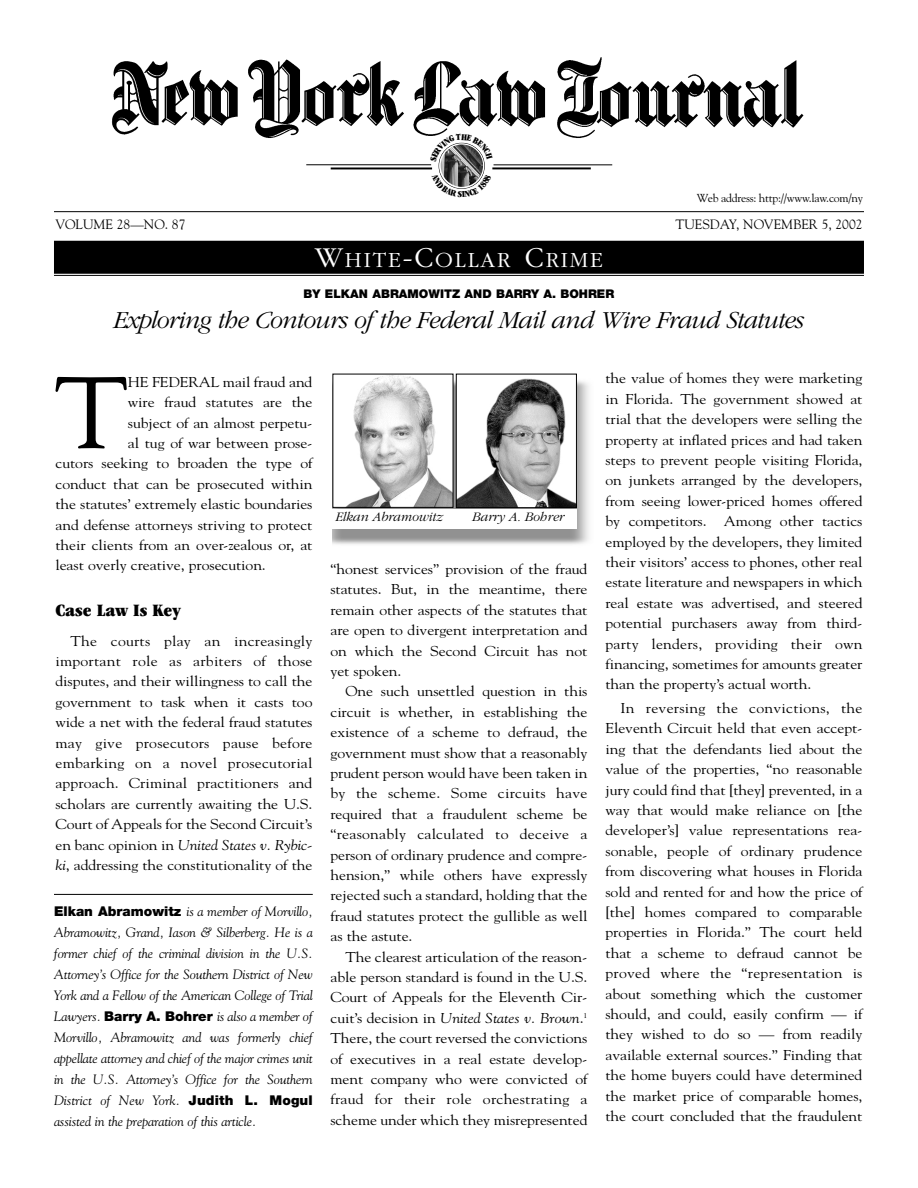
<style>
.page{position:relative;width:918px;height:1188px;background:#fff}
.page>*{position:absolute;margin:0;border:0;box-sizing:border-box;transform-origin:0 0}
.t1{font:101.1px "Goudy";color:#000;scale:1.1 1}
.t2{font:italic 300 25.5px "Garamond";letter-spacing:-.035em;color:#000}
.t3{font:300 22.5px "Garamond";letter-spacing:.08em;color:#fff}
.t4{font:ultra-condensed 18px "Garamond";letter-spacing:-.005em;color:#000;scale:1.1 1}
.t5{font:14.25px/20.4px "Goudy";letter-spacing:-.005em;color:#000;text-align:justify;scale:1.1 1}
.t6{font:italic 13.5px/21px "Goudy";letter-spacing:-.01em;color:#000;text-align:justify}
.t7{font:13.5px "Goudy";color:#000}
.t8{font:italic 300 13.5px "Garamond";letter-spacing:-.005em;color:#000}
.t9{font:900 12px "Helvetica Neue";color:#000}
.t10{font:11.55px "Goudy";letter-spacing:-.02em;color:#000}
.s1{font-size:30px}
.s2{font-style:italic}
.s3{font-family:"Helvetica Neue";font-weight:900;font-style:normal}
</style>
<div class="page">
<img style="left:112px;top:57px;width:692px;height:81px">
<hr style="left:331px;top:168px;width:101px;height:1px;background:#000">
<hr style="left:306px;top:165px;width:125px;height:1px;background:#000">
<hr style="left:494px;top:165px;width:118px;height:1px;background:#000">
<hr style="left:492px;top:167px;width:99px;height:2px;background:#000">
<img style="left:441px;top:145px;width:42px;height:42px;border-radius:50%">
<hr style="left:54px;top:211px;width:810px;height:1px;background:#000">
<div style="left:54px;top:241px;width:810px;height:33px;background:#000"></div>
<hr style="left:54px;top:275px;width:810px;height:1px;background:#000">
<hr style="left:54px;top:894px;width:259px;height:1px;background:#000">
<img style="left:332px;top:379px;width:257px;height:165px">
<img style="left:335px;top:376px;width:116px;height:130px">
<img style="left:458px;top:378px;width:117px;height:128px">
<div style="left:456px;top:374px;width:121px;height:134px;border:1px solid #000"></div>
<div style="left:332px;top:510px;width:245px;height:19px;background:#fff"></div>
<svg style="left:430px;top:134px;width:63px;height:28px"></svg>
<svg style="left:439px;top:173px;width:45px;height:16px"></svg>
<p class="t10" style="left:697px;top:193px;width:168px">Web address: http://www.law.com/ny</p>
<p class="t7" style="left:56px;top:219px;width:131px">VOLUME 28—NO. 87</p>
<p class="t7" style="left:675px;top:219px;width:189px">TUESDAY, NOVEMBER 5, 2002</p>
<h3 class="t3" style="left:315px;top:251px;width:290px"><span class="s1">W</span>HITE<span class="s1">-C</span>OLLAR <span class="s1">C</span>RIME</h3>
<p class="t9" style="left:304px;top:290px;width:312px">BY ELKAN ABRAMOWITZ AND BARRY A. BOHRER</p>
<h2 class="t2" style="left:113px;top:310px;width:692px">Exploring the Contours of the Federal Mail and Wire Fraud Statutes</h2>
<h1 class="t1" style="left:54px;top:373px;width:69px">T</h1>
<p class="t5" style="left:128px;top:373px;width:169px">HE FEDERAL mail fraud and</p>
<p class="t5" style="left:128px;top:393px;width:169px">wire fraud statutes are the</p>
<p class="t5" style="left:128px;top:414px;width:169px">subject of an almost perpetu-</p>
<p class="t5" style="left:128px;top:434px;width:169px">al tug of war between prose-</p>
<p class="t5" style="left:56px;top:454px;width:235px">cutors seeking to broaden the type of</p>
<p class="t5" style="left:56px;top:475px;width:235px">conduct that can be prosecuted within</p>
<p class="t5" style="left:56px;top:495px;width:235px">the statutes’ extremely elastic boundaries</p>
<p class="t5" style="left:56px;top:516px;width:235px">and defense attorneys striving to protect</p>
<p class="t5" style="left:56px;top:536px;width:235px">their clients from an over-zealous or, at</p>
<p class="t5" style="left:56px;top:556px;width:193px">least overly creative, prosecution.</p>
<p class="t4" style="left:56px;top:604px;width:116px">Case Law Is Key</p>
<p class="t5" style="left:56px;top:632px;width:235px;text-indent:15px">The courts play an increasingly important role as arbiters of those disputes, and their willingness to call the government to task when it casts too wide a net with the federal fraud statutes may give prosecutors pause before embarking on a novel prosecutorial approach. Criminal practitioners and scholars are currently awaiting the U.S.<br>Court of Appeals for the Second Circuit’s en banc opinion in <span class="s2">United States v. Rybic&shy;ki</span>, addressing the constitutionality of the</p>
<p class="t6" style="left:54px;top:902px;width:260px"><span class="s3">Elkan Abramowitz</span> is a member of Morvillo, Abramowitz, Grand, Iason &amp; Silberberg. He is a former chief of the criminal division in the U.S.<br>Attorney’s Office for the Southern District of New York and a Fellow of the American College of Trial Lawyers. <span class="s3">Barry A. Bohrer</span> is also a member of Morvillo, Abramowitz and was formerly chief appellate attorney and chief of the major crimes unit in the U.S. Attorney’s Office for the Southern District of New York. <span class="s3">Judith L. Mogul </span>assisted in the preparation of this article.</p>
<p class="t8" style="left:335px;top:511px;width:109px">Elkan Abramowitz</p>
<p class="t8" style="left:472px;top:511px;width:94px">Barry A. Bohrer</p>
<p class="t5" style="left:331px;top:560px;width:235px">“honest services” provision of the fraud statutes. But, in the meantime, there remain other aspects of the statutes that are open to divergent interpretation and on which the Second Circuit has not yet spoken.</p>
<p class="t5" style="left:331px;top:682px;width:235px;text-indent:15px">One such unsettled question in this circuit is whether, in establishing the existence of a scheme to defraud, the government must show that a reasonably prudent person would have been taken in by the scheme. Some circuits have required that a fraudulent scheme be “reasonably calculated to deceive a person of ordinary prudence and compre&shy;hension,” while others have expressly rejected such a standard, holding that the fraud statutes protect the gullible as well as the astute.</p>
<p class="t5" style="left:330px;top:948px;width:235px;text-indent:15px">The clearest articulation of the reason&shy;able person standard is found in the U.S.<br>Court of Appeals for the Eleventh Cir&shy;cuit’s decision in <span class="s2">United States v. Brown</span>.<sup>1<br></sup>There, the court reversed the convictions of executives in a real estate develop&shy;ment company who were convicted of fraud for their role orchestrating a scheme under which they misrepresented</p>
<p class="t5" style="left:606px;top:369px;width:235px">the value of homes they were marketing in Florida. The government showed at trial that the developers were selling the property at inflated prices and had taken steps to prevent people visiting Florida, on junkets arranged by the developers, from seeing lower-priced homes offered by competitors. Among other tactics employed by the developers, they limited their visitors’ access to phones, other real estate literature and newspapers in which real estate was advertised, and steered potential purchasers away from third&shy;party lenders, providing their own financing, sometimes for amounts greater than the property’s actual worth.</p>
<p class="t5" style="left:606px;top:699px;width:235px;text-indent:15px">In reversing the convictions, the Eleventh Circuit held that even accept&shy;ing that the defendants lied about the value of the properties, “no reasonable jury could find that [they] prevented, in a way that would make reliance on [the developer’s] value representations rea&shy;sonable, people of ordinary prudence from discovering what houses in Florida sold and rented for and how the price of [the] homes compared to comparable properties in Florida.” The court held that a scheme to defraud cannot be proved where the “representation is about something which the customer should, and could, easily confirm — if they wished to do so — from readily available external sources.” Finding that the home buyers could have determined the market price of comparable homes, the court concluded that the fraudulent</p>
</div>
